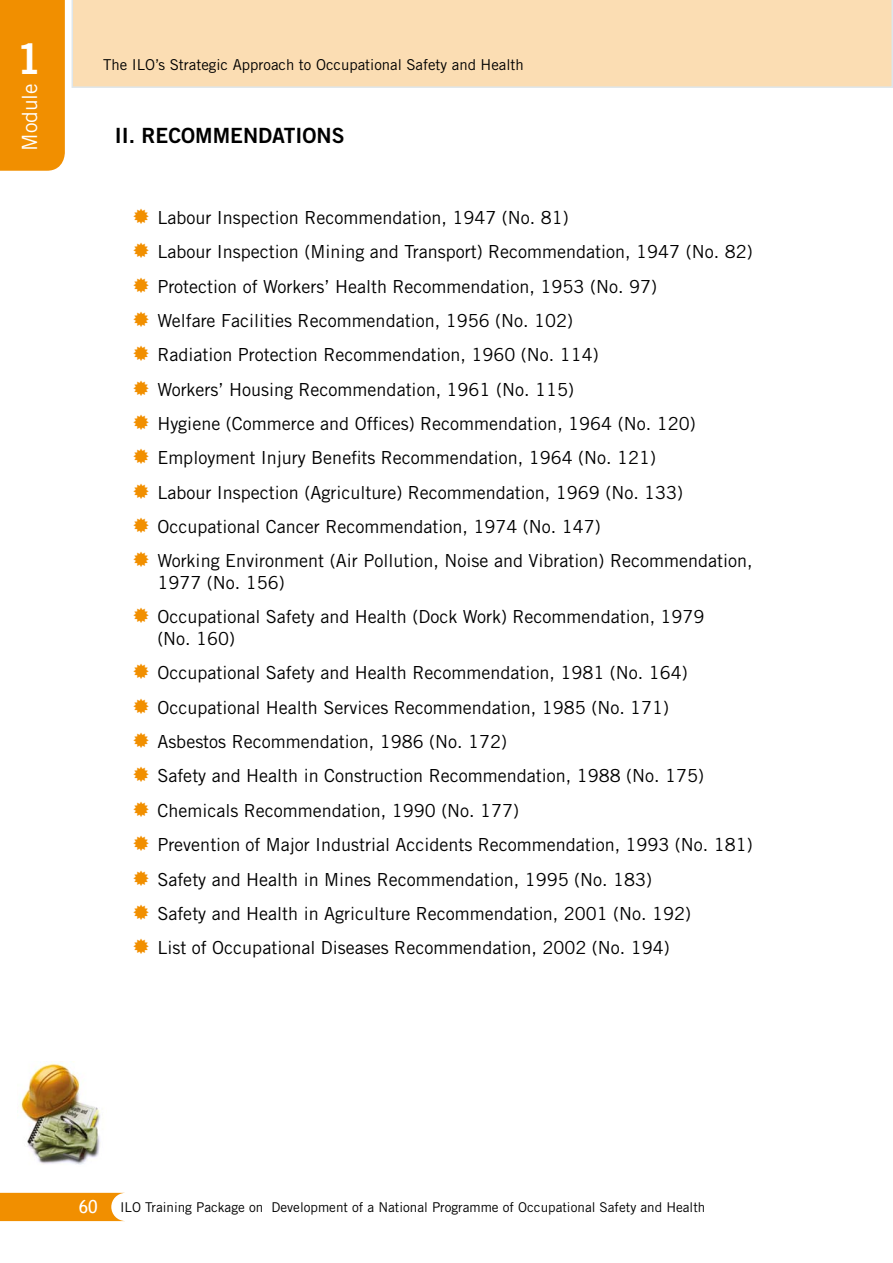
<style>
.page{position:relative;width:893px;height:1263px;background:#fff}
.page>*{position:absolute;margin:0;border:0;box-sizing:border-box;transform-origin:0 0}
.t1{font:42px "Trade Gothic LT Std Bd 2";color:#fff}
.t2{font:21px "Trade Gothic LT Std Bd 2";color:#000}
.t3{font:21px "Trade Gothic LT Std";color:#fff}
.t4{font:18px/34.3px "Trade Gothic LT Std";color:#000}
.t5{font:18px "Trebuchet MS";color:#fff}
.t6{font:15px "Trade Gothic LT Std";color:#000}
.t7{font:13.5px "Trade Gothic LT Std";color:#000}
</style>
<div class="page">
<div style="left:72px;top:0;width:821px;height:88px;background:#fbddb3"></div>
<div style="left:0;top:0;width:65px;height:171px;background:#f18f00"></div>
<svg style="left:0;top:1193px;width:124px;height:28px;background:#f29713"></svg>
<img style="left:20px;top:1061px;width:80px;height:104px">
<h1 class="t1" style="left:16px;top:33px;width:27px">1</h1>
<p class="t3" style="left:17px;top:151px;width:69px;rotate:-90deg">Module</p>
<p class="t6" style="left:103px;top:56px;width:422px">The ILO’s Strategic Approach to Occupational Safety and Health</p>
<p class="t2" style="left:115px;top:122px;width:231px">II. RECOMMENDATIONS</p>
<p class="t4" style="left:157px;top:200px;width:597px">Labour Inspection Recommendation, 1947 (No. 81)<br>Labour Inspection (Mining and Transport) Recommendation, 1947 (No. 82)<br>Protection of Workers’ Health Recommendation, 1953 (No. 97)<br>Welfare Facilities Recommendation, 1956 (No. 102)<br>Radiation Protection Recommendation, 1960 (No. 114)<br>Workers’ Housing Recommendation, 1961 (No. 115)<br>Hygiene (Commerce and Offices) Recommendation, 1964 (No. 120)<br>Employment Injury Benefits Recommendation, 1964 (No. 121)<br>Labour Inspection (Agriculture) Recommendation, 1969 (No. 133)<br>Occupational Cancer Recommendation, 1974 (No. 147)<br>Working Environment (Air Pollution, Noise and Vibration) Recommendation,</p>
<p class="t4" style="left:157px;top:565px;width:549px">1977 (No. 156)<br>Occupational Safety and Health (Dock Work) Recommendation, 1979</p>
<p class="t4" style="left:157px;top:621px;width:597px">(No. 160)<br>Occupational Safety and Health Recommendation, 1981 (No. 164)<br>Occupational Health Services Recommendation, 1985 (No. 171)<br>Asbestos Recommendation, 1986 (No. 172)<br>Safety and Health in Construction Recommendation, 1988 (No. 175)<br>Chemicals Recommendation, 1990 (No. 177)<br>Prevention of Major Industrial Accidents Recommendation, 1993 (No. 181)<br>Safety and Health in Mines Recommendation, 1995 (No. 183)<br>Safety and Health in Agriculture Recommendation, 2001 (No. 192)<br>List of Occupational Diseases Recommendation, 2002 (No. 194)</p>
<p class="t5" style="left:79px;top:1196px;width:20px">60</p>
<p class="t7" style="left:120px;top:1199px;width:587px">ILO Training Package on Development of a National Programme of Occupational Safety and Health</p>
</div>
